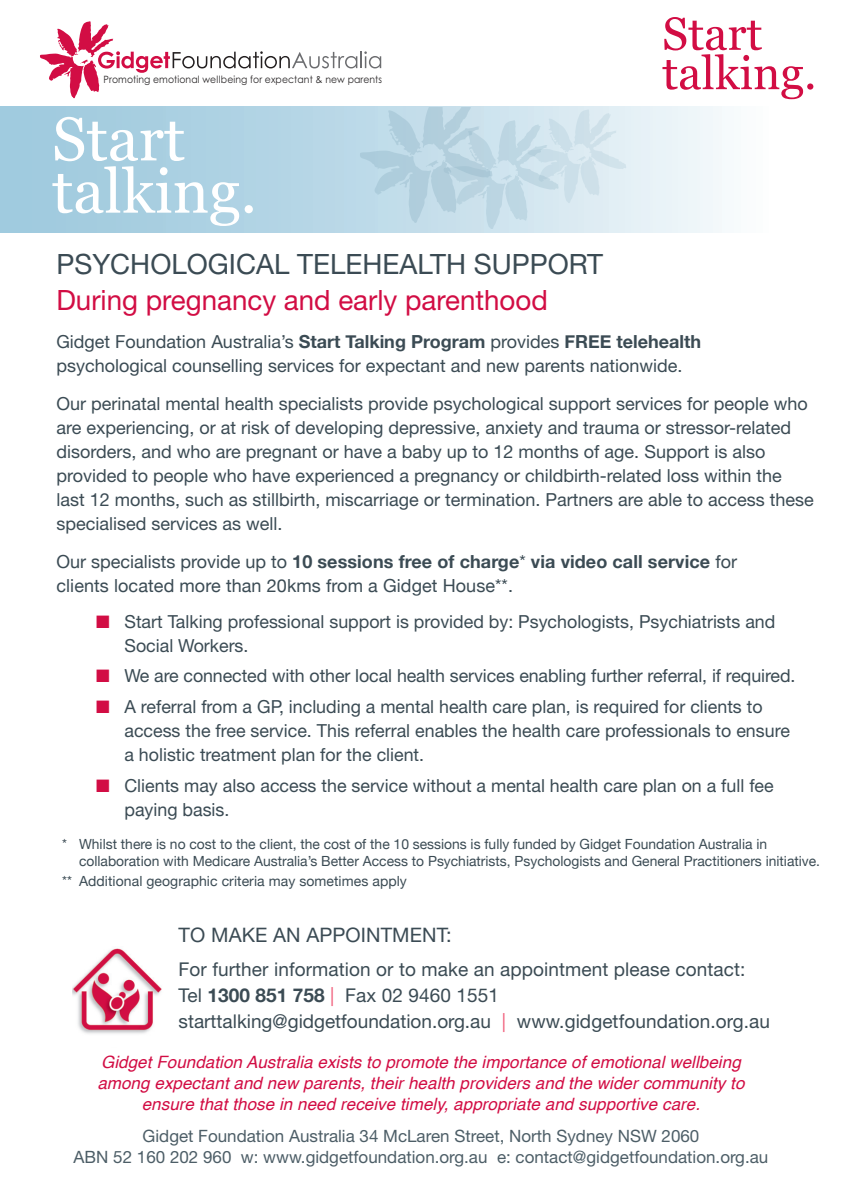
<style>
.page{position:relative;width:842px;height:1191px;background:#fff}
.page>*{position:absolute;margin:0;border:0;box-sizing:border-box;transform-origin:0 0}
.t1{font:28px "Helvetica Neue";color:#d20d44}
.t2{font:28px "Helvetica Neue";color:#3b4b54}
.t3{font:20px "Helvetica Neue";letter-spacing:.005em;color:#3b4b54}
.t4{font:19px/26px "Helvetica Neue";letter-spacing:.005em;color:#3b4b54}
.t5{font:18px/24px "Helvetica Neue";color:#3b4b54}
.t6{font:18px/24px "Helvetica Neue";letter-spacing:.005em;color:#3b4b54}
.t7{font:italic 17px/21px "Helvetica";letter-spacing:.005em;color:#d20d44;text-align:center}
.t8{font:17px/21px "Helvetica Neue";color:#4d5e67;text-align:center}
.t9{font:14px/17px "Helvetica Neue";color:#3b4b54}
.t10{font:10px "Century Gothic";letter-spacing:.01em;color:#282526;scale:.92 1}
.s1{font-weight:700}
.s2{color:#d20d44}
.s3{font-style:inherit}
.s4{color:#f05e7b}
</style>
<div class="page">
<svg style="left:40px;top:21px;width:341px;height:77px"></svg>
<svg style="left:662px;top:17px;width:151px;height:82px"></svg>
<div style="left:0;top:107px;width:768px;height:125px;background:linear-gradient(to right,#95c4db,#f3f8fb)"></div>
<svg style="left:52px;top:117px;width:187px;height:109px"></svg>
<svg style="left:245px;top:205px;width:8px;height:8px"></svg>
<svg style="left:360px;top:108px;width:266px;height:121px;background:#c7dde9"></svg>
<img style="left:72px;top:948px;width:90px;height:86px">
<p class="t10" style="left:104px;top:73px;width:304px">Promoting emotional wellbeing for expectant &amp; new parents</p>
<p class="t2" style="left:56px;top:247px;width:548px">PSYCHOLOGICAL TELEHEALTH SUPPORT</p>
<p class="t1" style="left:56px;top:283px;width:493px">During pregnancy and early parenthood</p>
<p class="t5" style="left:56px;top:329px;width:646px">Gidget Foundation Australia’s <span class="s1">Start Talking Program</span> provides <span class="s1">FREE telehealth </span>psychological counselling services for expectant and new parents nationwide.</p>
<p class="t5" style="left:56px;top:391px;width:759px">Our perinatal mental health specialists provide psychological support services for people who are experiencing, or at risk of developing depressive, anxiety and trauma or stressor-related disorders, and who are pregnant or have a baby up to 12 months of age. Support is also provided to people who have experienced a pregnancy or childbirth-related loss within the last 12 months, such as stillbirth, miscarriage or termination. Partners are able to access these specialised services as well.</p>
<p class="t6" style="left:56px;top:551px;width:682px">Our specialists provide up to <span class="s1">10 sessions free of charge</span>* <span class="s1">via video call service</span> for clients located more than 20kms from a Gidget House**.</p>
<p class="t5" style="left:124px;top:609px;width:652px;text-indent:-28px"><span class="s2">■</span> Start Talking professional support is provided by: Psychologists, Psychiatrists and<br>Social Workers.</p>
<p class="t5" style="left:96px;top:663px;width:701px"><span class="s2">■</span> We are connected with other local health services enabling further referral, if required.</p>
<p class="t5" style="left:124px;top:694px;width:667px;text-indent:-28px"><span class="s2">■</span> A referral from a GP, including a mental health care plan, is required for clients to access the free service. This referral enables the health care professionals to ensure a holistic treatment plan for the client.</p>
<p class="t5" style="left:124px;top:773px;width:651px;text-indent:-28px"><span class="s2">■</span> Clients may also access the service without a mental health care plan on a full fee <span class="s3">paying basis.</span></p>
<p class="t9" style="left:79px;top:836px;width:742px;text-indent:-17px">* Whilst there is no cost to the client, the cost of the 10 sessions is fully funded by Gidget Foundation Australia in collaboration with Medicare Australia’s Better Access to Psychiatrists, Psychologists and General Practitioners initiative.</p>
<p class="t9" style="left:62px;top:873px;width:346px">** Additional geographic criteria may sometimes apply</p>
<p class="t3" style="left:179px;top:923px;width:274px">TO MAKE AN APPOINTMENT:</p>
<p class="t4" style="left:179px;top:955px;width:593px">For further information or to make an appointment please contact:<br>Tel <span class="s1">1300 851 758</span> <span class="s4">|</span> Fax 02 9460 1551 starttalking@gidgetfoundation.org.au <span class="s4">|</span> www.gidgetfoundation.org.au</p>
<p class="t7" style="left:97px;top:1051px;width:649px">Gidget Foundation Australia exists to promote the importance of emotional wellbeing among expectant and new parents, their health providers and the wider community to ensure that those in need receive timely, appropriate and supportive care.</p>
<p class="t8" style="left:74px;top:1125px;width:696px">Gidget Foundation Australia 34 McLaren Street, North Sydney NSW 2060<br>ABN 52 160 202 960 w: www.gidgetfoundation.org.au e: contact@gidgetfoundation.org.au</p>
</div>
